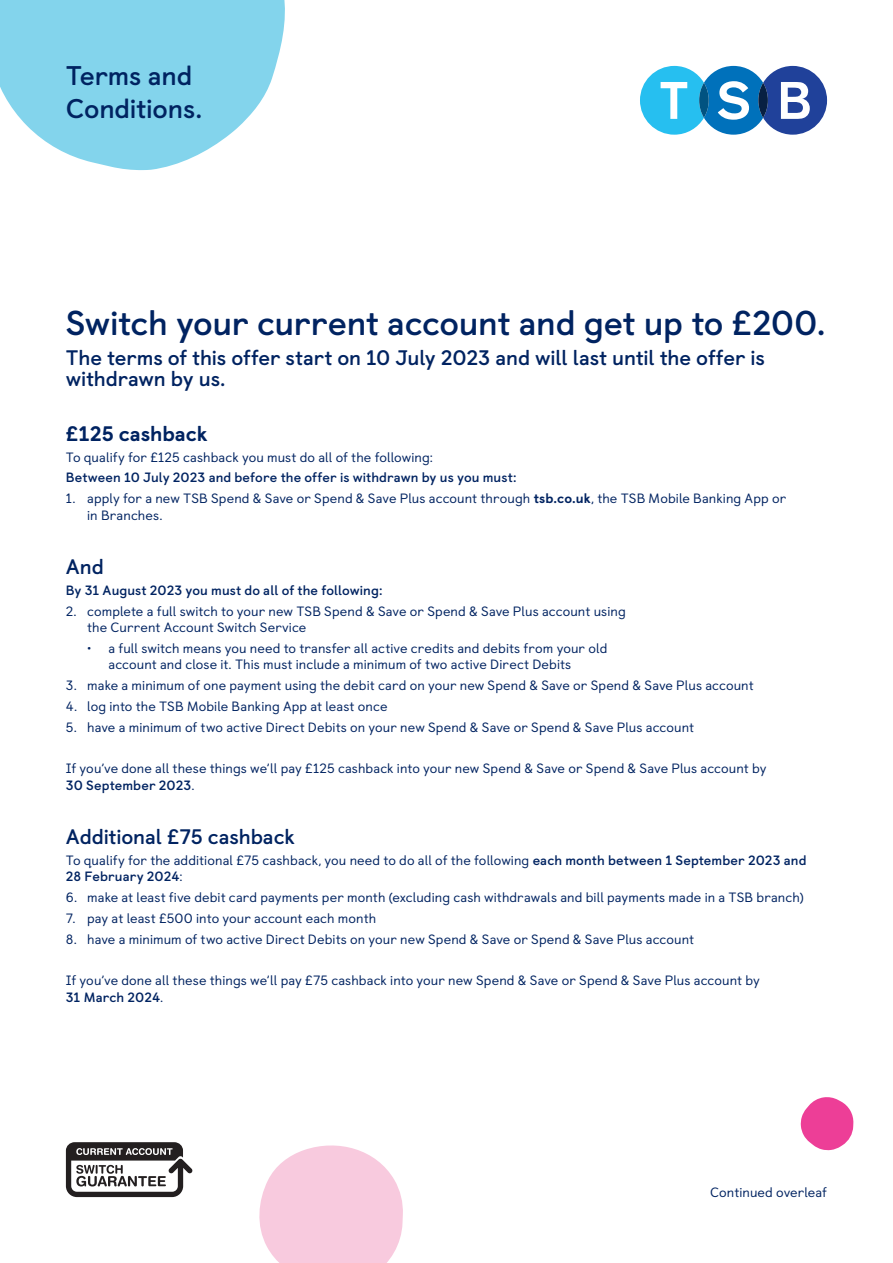
<style>
.page{position:relative;width:893px;height:1263px;background:#fff}
.page>*{position:absolute;margin:0;border:0;box-sizing:border-box;transform-origin:0 0}
.Main_Header_24_26{font:700 34.5px "TSB Castledown";letter-spacing:-.01em;color:#002361}
.Heading_18pt{font:700 27px/32.4px "TSB Castledown";letter-spacing:-.01em;color:#002361}
.Main_Header_24_26-2{font:700 21px/21px "TSB Castledown";letter-spacing:-.005em;color:#002361}
.Header_Num_Bullets_14_14{font:700 21px "TSB Castledown";letter-spacing:-.005em;color:#002361}
.Header_Num_Bullets_14_14-2{font:800 21px "TSB Castledown";letter-spacing:-.005em;color:#002361}
.Bullets_Copy_9_11{font:13.5px/16.5px "TSB Castledown";letter-spacing:.005em;color:#002361}
.Bullets_Copy_9_11-2{font:700 13.5px "TSB Castledown";letter-spacing:.005em;color:#002361}
.Continued_overleaf{font:13.5px "TSB Castledown";letter-spacing:.005em;color:#002361}
.s1{font-weight:800}
.s2{font-weight:700}
</style>
<div class="page">
<svg style="left:259px;top:1145px;width:144px;height:118px"></svg>
<svg style="left:801px;top:1097px;width:52px;height:53px"></svg>
<svg style="left:0;top:0;width:285px;height:170px;fill:#83d4ec"></svg>
<svg style="left:640px;top:66px;width:187px;height:69px"></svg>
<svg style="left:66px;top:1142px;width:127px;height:55px"></svg>
<p class="Heading_18pt" style="left:66px;top:60px;width:138px">Terms and<br>Conditions.</p>
<p class="Main_Header_24_26" style="left:66px;top:302px;width:761px">Switch your current account and get up to £200.</p>
<p class="Main_Header_24_26-2" style="left:66px;top:347px;width:700px">The terms of this offer start on 10 July 2023 and will last until the offer is withdrawn by us.</p>
<p class="Header_Num_Bullets_14_14-2" style="left:66px;top:421px;width:143px">£125 cashback</p>
<p class="Bullets_Copy_9_11" style="left:66px;top:449px;width:369px">To qualify for £125 cashback you must do all of the following:</p>
<p class="Bullets_Copy_9_11-2" style="left:66px;top:469px;width:452px">Between 10 July 2023 and before the offer is withdrawn by us you must:</p>
<p class="Bullets_Copy_9_11" style="left:87px;top:490px;width:701px;text-indent:-21px">1. apply for a new TSB Spend &amp; Save or Spend &amp; Save Plus account through <span class="s1">tsb.co.uk</span>, the TSB Mobile Banking App or in Branches.</p>
<p class="Header_Num_Bullets_14_14" style="left:66px;top:554px;width:39px">And</p>
<p class="Bullets_Copy_9_11-2" style="left:66px;top:582px;width:318px">By 31 August 2023 you must do all of the following:</p>
<p class="Bullets_Copy_9_11" style="left:87px;top:603px;width:540px;text-indent:-21px">2. complete a full switch to your new TSB Spend &amp; Save or Spend &amp; Save Plus account using the Current Account Switch Service</p>
<p class="Bullets_Copy_9_11" style="left:108px;top:640px;width:500px;text-indent:-21px">• a full switch means you need to transfer all active credits and debits from your old account and close it. This must include a minimum of two active Direct Debits</p>
<p class="Bullets_Copy_9_11" style="left:66px;top:677px;width:689px">3. make a minimum of one payment using the debit card on your new Spend &amp; Save or Spend &amp; Save Plus account</p>
<p class="Bullets_Copy_9_11" style="left:66px;top:698px;width:323px">4. log into the TSB Mobile Banking App at least once</p>
<p class="Bullets_Copy_9_11" style="left:66px;top:719px;width:630px">5. have a minimum of two active Direct Debits on your new Spend &amp; Save or Spend &amp; Save Plus account</p>
<p class="Bullets_Copy_9_11" style="left:66px;top:760px;width:702px">If you’ve done all these things we’ll pay £125 cashback into your new Spend &amp; Save or Spend &amp; Save Plus account by<br><span class="s2">30 September 2023</span>.</p>
<p class="Header_Num_Bullets_14_14" style="left:66px;top:824px;width:230px">Additional £75 cashback</p>
<p class="Bullets_Copy_9_11" style="left:66px;top:852px;width:742px">To qualify for the additional £75 cashback, you need to do all of the following <span class="s2">each month between 1 September 2023 and<br>28 February 2024</span>:</p>
<p class="Bullets_Copy_9_11" style="left:66px;top:889px;width:739px">6. make at least five debit card payments per month (excluding cash withdrawals and bill payments made in a TSB branch)</p>
<p class="Bullets_Copy_9_11" style="left:66px;top:910px;width:312px">7. pay at least £500 into your account each month</p>
<p class="Bullets_Copy_9_11" style="left:66px;top:931px;width:630px">8. have a minimum of two active Direct Debits on your new Spend &amp; Save or Spend &amp; Save Plus account</p>
<p class="Bullets_Copy_9_11" style="left:66px;top:972px;width:695px">If you’ve done all these things we’ll pay £75 cashback into your new Spend &amp; Save or Spend &amp; Save Plus account by<br><span class="s2">31 March 2024</span>.</p>
<p class="Continued_overleaf" style="left:710px;top:1184px;width:118px">Continued overleaf</p>
</div>
